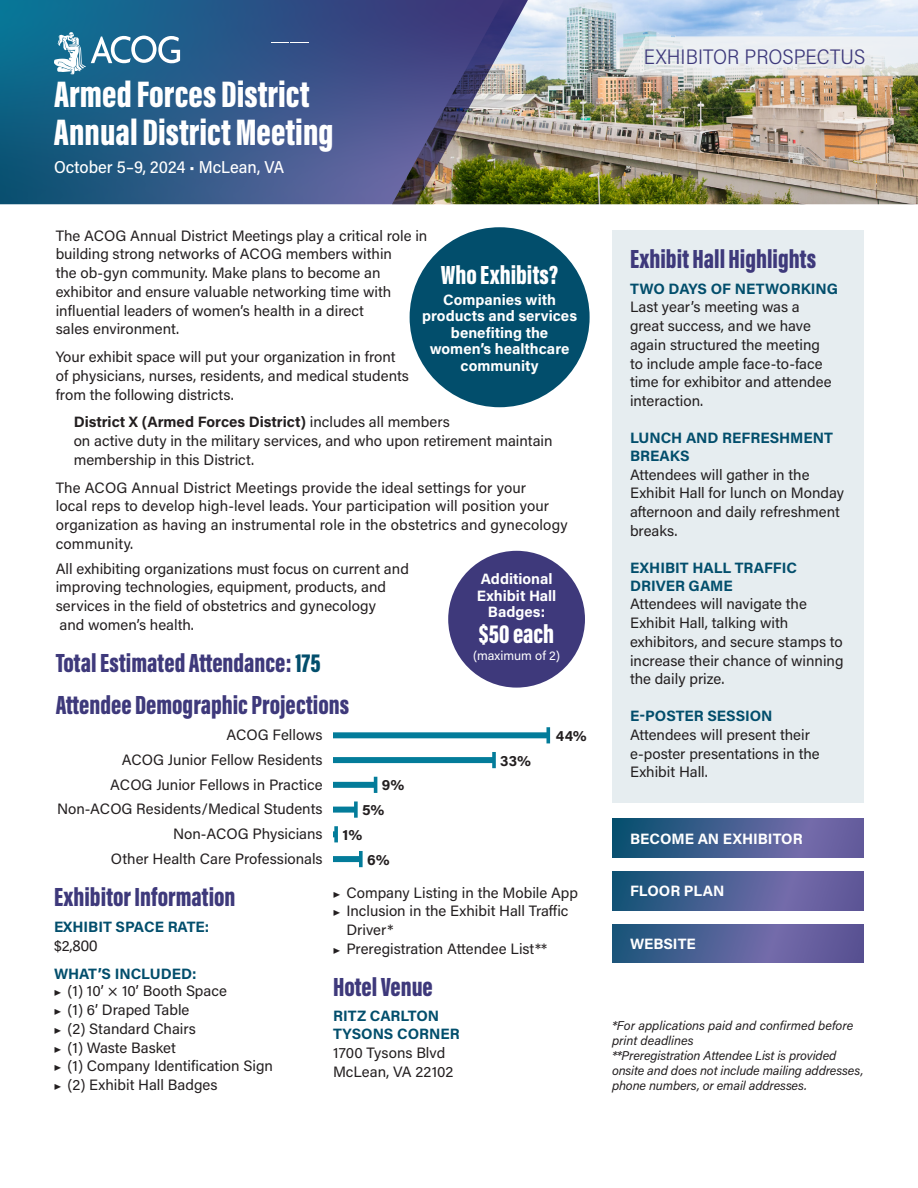
<style>
.page{position:relative;width:918px;height:1188px;background:#fff}
.page>*{position:absolute;margin:0;border:0;box-sizing:border-box;transform-origin:0 0}
.t1{font:900 37.95px/37.5px "Acumin Pro Extra Cond";color:#fff}
.SemiHead{font:900 27px "Acumin Pro Extra Cond";color:#3e397b}
.Subhead{font:900 27px "Acumin Pro Extra Cond";color:#3e397b}
.SemiHead-2{font:900 27px "Acumin Pro Extra Cond";color:#fff}
.t2{font:300 21px "Acumin Pro Semi Cond";letter-spacing:.005em;color:#3e397b}
.t3{font:500 17.25px "Acumin Pro Semi Cond";color:#fff}
.Demographics{font:15px/18.8px "Acumin Pro";color:#231f20}
.Subhead-2{font:700 15px/18px "Acumin Pro";color:#024e6c}
.Subhead-3{font:700 15px/16.5px "Acumin Pro";color:#fff;text-align:center}
.t4{font:700 15px "Acumin Pro";color:#231f20}
.t5{font:italic 12.75px/15px "Acumin Pro";letter-spacing:-.005em;color:#231f20}
.t6{font:12.75px "Acumin Pro";color:#fff}
.s1{font-weight:700}
.s2{color:#024e6c}
.s3{font-weight:400;color:#231f20}
.s4{font-family:"Calibri";font-weight:400;font-size:16.5px;color:#231f20}
.s5{font-size:10.5px}
</style>
<div class="page">
<div style="left:612px;top:230px;width:252px;height:573px;background:#e6edf0"></div>
<svg style="left:612px;top:819px;width:252px;height:39px;background:#475e91"></svg>
<svg style="left:612px;top:871px;width:252px;height:39px;background:#4c5e93"></svg>
<svg style="left:612px;top:924px;width:252px;height:39px;background:#515e95"></svg>
<svg style="left:0;top:0;width:392px;height:204px;background:#2d5a89"></svg>
<img style="left:392px;top:0;width:526px;height:204px">
<svg style="left:54px;top:32px;width:126px;height:43px"></svg>
<svg style="left:624px;top:36px;width:294px;height:40px;background:#e6e9eb"></svg>
<div style="left:333px;top:732px;width:215px;height:6px;background:#037c9a"></div>
<svg style="left:546px;top:727px;width:4px;height:16px"></svg>
<div style="left:333px;top:757px;width:161px;height:6px;background:#037c9a"></div>
<svg style="left:492px;top:752px;width:4px;height:16px"></svg>
<div style="left:333px;top:782px;width:43px;height:6px;background:#037c9a"></div>
<hr style="left:374px;top:777px;width:3px;height:16px;background:#037c9a">
<div style="left:333px;top:807px;width:23px;height:6px;background:#037c9a"></div>
<svg style="left:354px;top:801px;width:4px;height:17px"></svg>
<svg style="left:334px;top:826px;width:4px;height:16px"></svg>
<div style="left:333px;top:856px;width:28px;height:6px;background:#037c9a"></div>
<svg style="left:359px;top:851px;width:4px;height:16px"></svg>
<div style="left:448px;top:551px;width:137px;height:137px;background:#3e397b;border-radius:50%"></div>
<div style="left:410px;top:227px;width:180px;height:180px;background:#024e6c;border-radius:50%"></div>
<p class="t1" style="left:54px;top:76px;width:281px">Armed Forces District<br>Annual District Meeting</p>
<p class="t3" style="left:54px;top:155px;width:232px">October 5–9, 2024 • McLean, VA</p>
<p class="Demographics" style="left:56px;top:225px;width:373px">The ACOG Annual District Meetings play a critical role in building strong networks of ACOG members within<br>the ob-gyn community. Make plans to become an exhibitor and ensure valuable networking time with influential leaders of women’s health in a direct<br>sales environment.</p>
<p class="Demographics" style="left:56px;top:347px;width:355px">Your exhibit space will put your organization in front of physicians, nurses, residents, and medical students from the following districts.</p>
<p class="Demographics" style="left:74px;top:412px;width:480px"><span class="s1">District X (Armed Forces District)</span> includes all members<br>on active duty in the military services, and who upon retirement maintain membership in this District.</p>
<p class="Demographics" style="left:56px;top:477px;width:513px">The ACOG Annual District Meetings provide the ideal settings for your<br>local reps to develop high-level leads. Your participation will position your organization as having an instrumental role in the obstetrics and gynecology community.</p>
<p class="Demographics" style="left:56px;top:558px;width:355px">All exhibiting organizations must focus on current and improving technologies, equipment, products, and services in the field of obstetrics and gynecology<br>and women’s health.</p>
<p class="SemiHead" style="left:56px;top:646px;width:266px">Total Estimated Attendance: <span class="s2">175</span></p>
<p class="SemiHead" style="left:56px;top:688px;width:295px">Attendee Demographic Projections</p>
<p class="Demographics" style="left:226px;top:725px;width:98px">ACOG Fellows</p>
<p class="Demographics" style="left:122px;top:750px;width:203px">ACOG Junior Fellow Residents</p>
<p class="Demographics" style="left:110px;top:774px;width:214px">ACOG Junior Fellows in Practice</p>
<p class="Demographics" style="left:57px;top:799px;width:267px">Non-ACOG Residents/Medical Students</p>
<p class="Demographics" style="left:173px;top:824px;width:151px">Non-ACOG Physicians</p>
<p class="Demographics" style="left:111px;top:849px;width:213px">Other Health Care Professionals</p>
<p class="SemiHead-2" style="left:441px;top:258px;width:119px">Who Exhibits?</p>
<p class="Subhead-3" style="left:422px;top:291px;width:156px">Companies with products and services benefiting the women’s healthcare community</p>
<p class="Subhead-3" style="left:477px;top:570px;width:81px">Additional<br>Exhibit Hall<br>Badges:</p>
<p class="SemiHead-2" style="left:479px;top:618px;width:77px">$50 each</p>
<p class="t6" style="left:473px;top:647px;width:89px">(maximum of 2)</p>
<p class="t4" style="left:556px;top:725px;width:33px">44%</p>
<p class="t4" style="left:500px;top:750px;width:32px">33%</p>
<p class="t4" style="left:382px;top:775px;width:24px">9%</p>
<p class="t4" style="left:362px;top:799px;width:24px">5%</p>
<p class="t4" style="left:342px;top:824px;width:21px">1%</p>
<p class="t4" style="left:367px;top:849px;width:24px">6%</p>
<p class="Subhead" style="left:54px;top:881px;width:183px">Exhibitor Information</p>
<p class="Subhead-2" style="left:54px;top:916px;width:157px;line-height:19.2px">EXHIBIT SPACE RATE: <span class="s3">$2,</span><span class="s4">800</span></p>
<p class="Subhead-2" style="left:54px;top:965px;width:144px">WHAT’S INCLUDED:</p>
<p class="Demographics" style="left:54px;top:981px;width:174px"><span class="s5">▶</span> (1) 10’ × 10’ Booth Space</p>
<p class="Demographics" style="left:54px;top:1000px;width:137px"><span class="s5">▶</span> (1) 6’ Draped Table</p>
<p class="Demographics" style="left:54px;top:1019px;width:143px"><span class="s5">▶</span> (2) Standard Chairs</p>
<p class="Demographics" style="left:54px;top:1037px;width:123px"><span class="s5">▶</span> (1) Waste Basket</p>
<p class="Demographics" style="left:54px;top:1056px;width:221px"><span class="s5">▶</span> (1) Company Identification Sign</p>
<p class="Demographics" style="left:54px;top:1075px;width:165px"><span class="s5">▶</span> (2) Exhibit Hall Badges</p>
<p class="Demographics" style="left:333px;top:882px;width:247px"><span class="s5">▶</span> Company Listing in the Mobile App</p>
<p class="Demographics" style="left:346px;top:901px;width:224px;text-indent:-14px"><span class="s5">▶</span> Inclusion in the Exhibit Hall Traffic<br>Driver*</p>
<p class="Demographics" style="left:333px;top:939px;width:216px"><span class="s5">▶</span> Preregistration Attendee List**</p>
<p class="SemiHead" style="left:333px;top:970px;width:101px">Hotel Venue</p>
<p class="Subhead-2" style="left:333px;top:1006px;width:128px">RITZ CARLTON<br>TYSONS CORNER</p>
<p class="Demographics" style="left:333px;top:1043px;width:114px">1700 Tysons Blvd</p>
<p class="Demographics" style="left:333px;top:1062px;width:122px">McLean, VA 22102</p>
<p class="t2" style="left:644px;top:42px;width:223px">EXHIBITOR PROSPECTUS</p>
<p class="SemiHead" style="left:630px;top:243px;width:188px">Exhibit Hall Highlights</p>
<p class="Subhead-2" style="left:630px;top:279px;width:210px">TWO DAYS OF NETWORKING</p>
<p class="Demographics" style="left:630px;top:297px;width:203px">Last year’s meeting was a great success, and we have again structured the meeting to include ample face-to-face time for exhibitor and attendee interaction.</p>
<p class="Subhead-2" style="left:630px;top:428px;width:205px">LUNCH AND REFRESHMENT<br>BREAKS</p>
<p class="Demographics" style="left:630px;top:465px;width:216px">Attendees will gather in the<br>Exhibit Hall for lunch on Monday afternoon and daily refreshment breaks.</p>
<p class="Subhead-2" style="left:630px;top:558px;width:169px">EXHIBIT HALL TRAFFIC<br>DRIVER GAME</p>
<p class="Demographics" style="left:630px;top:594px;width:215px">Attendees will navigate the<br>Exhibit Hall, talking with exhibitors, and secure stamps to increase their chance of winning the daily prize.</p>
<p class="Subhead-2" style="left:630px;top:706px;width:144px">E-POSTER SESSION</p>
<p class="Demographics" style="left:630px;top:725px;width:191px">Attendees will present their e-poster presentations in the<br>Exhibit Hall.</p>
<p class="Subhead-3" style="left:630px;top:829px;width:174px">BECOME AN EXHIBITOR</p>
<p class="Subhead-3" style="left:630px;top:882px;width:96px">FLOOR PLAN</p>
<p class="Subhead-3" style="left:630px;top:935px;width:67px">WEBSITE</p>
<p class="t5" style="left:612px;top:1018px;width:243px">*For applications paid and confirmed before print deadlines</p>
<p class="t5" style="left:612px;top:1048px;width:253px">**Preregistration Attendee List is provided onsite and does not include mailing addresses, phone numbers, or email addresses.</p>
</div>
